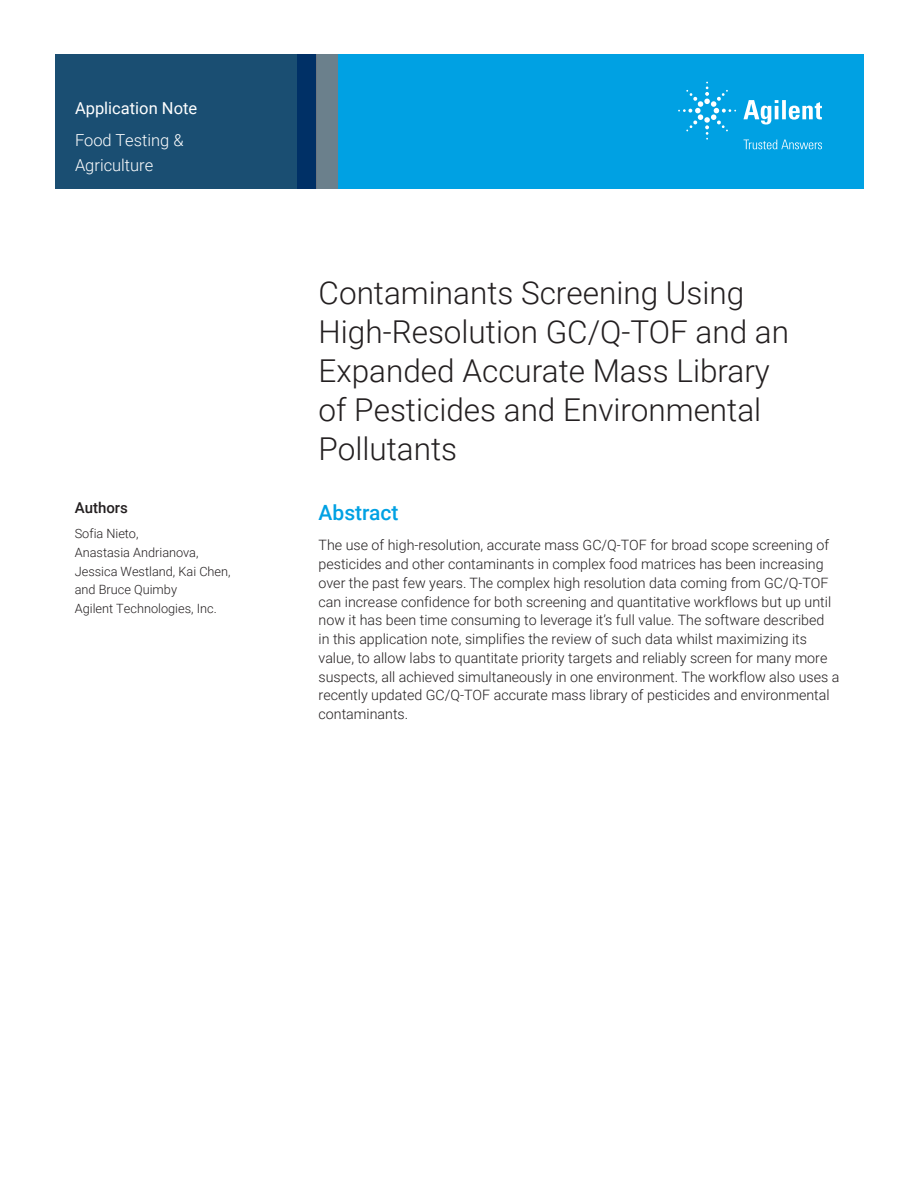
<style>
.page{position:relative;width:918px;height:1188px;background:#fff}
.page>*{position:absolute;margin:0;border:0;box-sizing:border-box;transform-origin:0 0}
.t1{font:300 31.5px/39px "Roboto";color:#231f20}
.Header_1{font:500 21px "Roboto";color:#00a1e3}
.Area_Identifier{font:300 16.5px/25.5px "Roboto";color:#fff}
.Doctype{font:16.5px "Roboto";color:#fff}
.DATA_author_title{font:500 15px "Roboto";color:#231f20}
.Text{font:300 14.25px/18.8px "Roboto";color:#231f20}
.DATA_author_name___i{font:300 12.75px/18.8px "Roboto";color:#231f20}
</style>
<div class="page">
<div style="left:297px;top:54px;width:567px;height:135px;background:#00a1e3"></div>
<svg style="left:55px;top:54px;width:261px;height:135px;background:#184b71"></svg>
<div style="left:316px;top:54px;width:22px;height:135px;background:#6b808c"></div>
<svg style="left:743px;top:100px;width:79px;height:25px"></svg>
<svg style="left:678px;top:82px;width:58px;height:58px"></svg>
<svg style="left:744px;top:140px;width:78px;height:9px"></svg>
<p class="Doctype" style="left:75px;top:96px;width:124px">Application Note</p>
<p class="Area_Identifier" style="left:75px;top:127px;width:110px">Food Testing &amp;<br>Agriculture</p>
<p class="DATA_author_title" style="left:75px;top:498px;width:55px">Authors</p>
<p class="DATA_author_name___i" style="left:75px;top:524px;width:157px">Sofia Nieto,<br>Anastasia Andrianova,<br>Jessica Westland, Kai Chen, and Bruce Quimby<br>Agilent Technologies, Inc.</p>
<p class="t1" style="left:319px;top:272px;width:472px">Contaminants Screening Using<br>High‑Resolution GC/Q-TOF and an<br>Expanded Accurate Mass Library of Pesticides and Environmental<br>Pollutants</p>
<p class="Header_1" style="left:319px;top:498px;width:82px">Abstract</p>
<p class="Text" style="left:319px;top:535px;width:522px">The use of high-resolution, accurate mass GC/Q-TOF for broad scope screening of pesticides and other contaminants in complex food matrices has been increasing over the past few years. The complex high resolution data coming from GC/Q‑TOF can increase confidence for both screening and quantitative workflows but up until now it has been time consuming to leverage it’s full value. The software described<br>in this application note, simplifies the review of such data whilst maximizing its value, to allow labs to quantitate priority targets and reliably screen for many more suspects, all achieved simultaneously in one environment. The workflow also uses a recently updated GC/Q-TOF accurate mass library of pesticides and environmental contaminants.</p>
</div>
